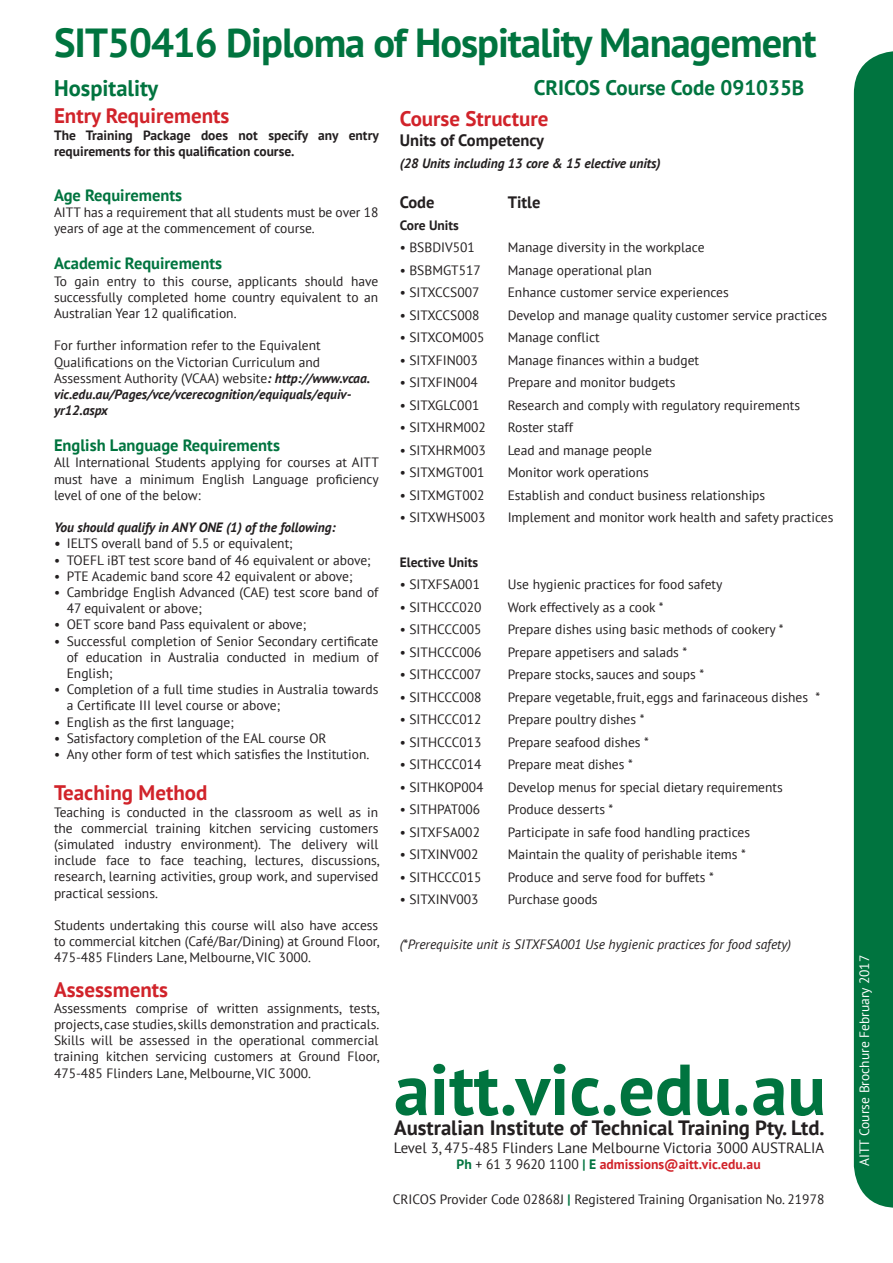
<style>
.page{position:relative;width:893px;height:1263px;background:#fff}
.page>*{position:absolute;margin:0;border:0;box-sizing:border-box;transform-origin:0 0}
.t1{font:700 72px "PT Sans";color:#00743f}
.t2{font:700 40.5px "PT Sans";letter-spacing:-.025em;color:#00743f}
.t3{font:700 22.5px "PT Sans";color:#00743f}
.t4{font:700 21px "PT Sans";color:#d1232a}
.t5{font:700 21px "PT Sans";color:#00743f}
.t6{font:700 20.7px "PT Sans";color:#231f20}
.t7{font:700 16.5px "PT Sans";color:#00743f}
.t8{font:700 16.5px "PT Sans";color:#231f20}
.t9{font:14.85px "PT Sans";color:#231f20}
.t10{font:700 13.65px "PT Sans";color:#d1232a}
.t11{font:13.5px/16.2px "PT Sans";color:#231f20;text-align:justify}
.t12{font:700 13.5px/16.2px "PT Sans";color:#231f20}
.t13{font:italic 700 13.5px "PT Sans";color:#231f20}
.t14{font:italic 13.5px "PT Sans";color:#231f20}
.t15{font:13.5px "PT Sans";color:#fff}
.s1{font-weight:700;font-style:italic}
.s2{color:#00743f}
.s3{font-weight:400;color:#231f20}
.s4{font-weight:700;font-size:13.65px;color:#00743f}
</style>
<div class="page">
<div style="left:854px;top:51px;width:39px;height:1157px;background:#00743f"></div>
<p class="t2" style="left:54px;top:16px;width:764px">SIT50416 Diploma of Hospitality Management</p>
<p class="t5" style="left:534px;top:74px;width:272px">CRICOS Course Code 091035B</p>
<p class="t3" style="left:54px;top:73px;width:106px">Hospitality</p>
<p class="t4" style="left:54px;top:102px;width:177px">Entry Requirements</p>
<p class="t12" style="left:54px;top:127px;width:326px">The Training Package does not specify any entry requirements for this qualification course.</p>
<p class="t7" style="left:54px;top:184px;width:130px">Age Requirements</p>
<p class="t11" style="left:54px;top:204px;width:326px">AITT has a requirement that all students must be over 18 years of age at the commencement of course.</p>
<p class="t7" style="left:54px;top:253px;width:170px">Academic Requirements</p>
<p class="t11" style="left:54px;top:272px;width:326px">To gain entry to this course, applicants should have successfully completed home country equivalent to an Australian Year 12 qualification.</p>
<p class="t11" style="left:54px;top:337px;width:318px;text-align:left">For further information refer to the Equivalent Qualifications on the Victorian Curriculum and Assessment Authority (VCAA) website<span class="s1">: http://www.vcaa. vic.edu.au/Pages/vce/vcerecognition/equiquals/equiv&shy;yr12.aspx</span></p>
<p class="t7" style="left:54px;top:434px;width:227px">English Language Requirements</p>
<p class="t11" style="left:54px;top:454px;width:326px">All International Students applying for courses at AITT must have a minimum English Language proficiency level of one of the below:</p>
<p class="t13" style="left:54px;top:518px;width:283px">You should qualify in ANY ONE (1) of the following:</p>
<p class="t11" style="left:54px;top:535px;width:240px"><span class="s1">•</span> IELTS overall band of 5.5 or equivalent;</p>
<p class="t11" style="left:54px;top:551px;width:318px">• TOEFL iBT test score band of 46 equivalent or above;</p>
<p class="t11" style="left:54px;top:568px;width:300px">• PTE Academic band score 42 equivalent or above;</p>
<p class="t11" style="left:67px;top:584px;width:313px;text-indent:-13px">• Cambridge English Advanced (CAE) test score band of<br>47 equivalent or above;</p>
<p class="t11" style="left:54px;top:616px;width:254px">• OET score band Pass equivalent or above;</p>
<p class="t11" style="left:67px;top:632px;width:313px;text-indent:-13px">• Successful completion of Senior Secondary certificate of education in Australia conducted in medium of English;</p>
<p class="t11" style="left:67px;top:681px;width:313px;text-indent:-13px">• Completion of a full time studies in Australia towards a Certificate III level course or above;</p>
<p class="t11" style="left:54px;top:713px;width:181px">• English as the first language;</p>
<p class="t11" style="left:54px;top:730px;width:274px">• Satisfactory completion of the EAL course OR</p>
<p class="t11" style="left:54px;top:746px;width:317px">• Any other form of test which satisfies the Institution.</p>
<p class="t4" style="left:54px;top:779px;width:155px">Teaching Method</p>
<p class="t11" style="left:54px;top:803px;width:327px">Teaching is conducted in the classroom as well as in the commercial training kitchen servicing customers (simulated industry environment). The delivery will include face to face teaching, lectures, discussions, research, learning activities, group work, and supervised practical sessions.</p>
<p class="t11" style="left:54px;top:917px;width:327px">Students undertaking this course will also have access to commercial kitchen (Café/Bar/Dining) at Ground Floor, 475-485 Flinders Lane, Melbourne, VIC 3000.</p>
<p class="t4" style="left:54px;top:975px;width:116px">Assessments</p>
<p class="t11" style="left:54px;top:1000px;width:327px">Assessments comprise of written assignments, tests, projects, case studies, skills demonstration and practicals.<br>Skills will be assessed in the operational commercial training kitchen servicing customers at Ground Floor, 475-485 Flinders Lane, Melbourne, VIC 3000.</p>
<p class="t4" style="left:400px;top:105px;width:150px">Course Structure</p>
<p class="t8" style="left:400px;top:129px;width:146px">Units of Competency</p>
<p class="t13" style="left:400px;top:154px;width:263px">(28 Units including 13 core &amp; 15 elective units)</p>
<p class="t8" style="left:400px;top:191px;width:36px">Code</p>
<p class="t8" style="left:508px;top:191px;width:34px">Title</p>
<p class="t12" style="left:400px;top:217px;width:61px">Core Units</p>
<p class="t11" style="left:400px;top:239px;width:77px">• BSBDIV501</p>
<p class="t11" style="left:508px;top:239px;width:198px">Manage diversity in the workplace</p>
<p class="t11" style="left:400px;top:262px;width:83px">• BSBMGT517</p>
<p class="t11" style="left:508px;top:262px;width:146px">Manage operational plan</p>
<p class="t11" style="left:400px;top:284px;width:81px">• SITXCCS007</p>
<p class="t11" style="left:508px;top:284px;width:222px">Enhance customer service experiences</p>
<p class="t11" style="left:400px;top:307px;width:81px">• SITXCCS008</p>
<p class="t11" style="left:508px;top:307px;width:321px">Develop and manage quality customer service practices</p>
<p class="t11" style="left:400px;top:329px;width:86px">• SITXCOM005</p>
<p class="t11" style="left:508px;top:329px;width:94px">Manage conflict</p>
<p class="t11" style="left:400px;top:352px;width:80px">• SITXFIN003</p>
<p class="t11" style="left:508px;top:352px;width:193px">Manage finances within a budget</p>
<p class="t11" style="left:400px;top:374px;width:80px">• SITXFIN004</p>
<p class="t11" style="left:508px;top:374px;width:169px">Prepare and monitor budgets</p>
<p class="t11" style="left:400px;top:397px;width:81px">• SITXGLC001</p>
<p class="t11" style="left:508px;top:397px;width:294px">Research and comply with regulatory requirements</p>
<p class="t11" style="left:400px;top:419px;width:88px">• SITXHRM002</p>
<p class="t11" style="left:508px;top:419px;width:67px">Roster staff</p>
<p class="t11" style="left:400px;top:442px;width:88px">• SITXHRM003</p>
<p class="t11" style="left:508px;top:442px;width:146px">Lead and manage people</p>
<p class="t11" style="left:400px;top:464px;width:86px">• SITXMGT001</p>
<p class="t11" style="left:508px;top:464px;width:143px">Monitor work operations</p>
<p class="t11" style="left:400px;top:487px;width:86px">• SITXMGT002</p>
<p class="t11" style="left:508px;top:487px;width:259px">Establish and conduct business relationships</p>
<p class="t11" style="left:400px;top:509px;width:87px">• SITXWHS003</p>
<p class="t11" style="left:508px;top:509px;width:327px">Implement and monitor work health and safety practices</p>
<p class="t12" style="left:400px;top:554px;width:80px">Elective Units</p>
<p class="t11" style="left:400px;top:576px;width:82px">• SITXFSA001</p>
<p class="t11" style="left:508px;top:576px;width:216px">Use hygienic practices for food safety</p>
<p class="t11" style="left:400px;top:598px;width:83px">• SITHCCC020</p>
<p class="t11" style="left:508px;top:598px;width:157px">Work effectively as a cook *</p>
<p class="t11" style="left:400px;top:621px;width:83px">• SITHCCC005</p>
<p class="t11" style="left:508px;top:621px;width:277px">Prepare dishes using basic methods of cookery *</p>
<p class="t11" style="left:400px;top:643px;width:83px">• SITHCCC006</p>
<p class="t11" style="left:508px;top:643px;width:181px">Prepare appetisers and salads *</p>
<p class="t11" style="left:400px;top:666px;width:83px">• SITHCCC007</p>
<p class="t11" style="left:508px;top:666px;width:198px">Prepare stocks, sauces and soups *</p>
<p class="t11" style="left:400px;top:688px;width:83px">• SITHCCC008</p>
<p class="t11" style="left:508px;top:688px;width:314px">Prepare vegetable, fruit, eggs and farinaceous dishes *</p>
<p class="t11" style="left:400px;top:711px;width:83px">• SITHCCC012</p>
<p class="t11" style="left:508px;top:711px;width:138px">Prepare poultry dishes *</p>
<p class="t11" style="left:400px;top:733px;width:83px">• SITHCCC013</p>
<p class="t11" style="left:508px;top:733px;width:143px">Prepare seafood dishes *</p>
<p class="t11" style="left:400px;top:756px;width:83px">• SITHCCC014</p>
<p class="t11" style="left:508px;top:756px;width:127px">Prepare meat dishes *</p>
<p class="t11" style="left:400px;top:778px;width:85px">• SITHKOP004</p>
<p class="t11" style="left:508px;top:778px;width:277px">Develop menus for special dietary requirements</p>
<p class="t11" style="left:400px;top:801px;width:82px">• SITHPAT006</p>
<p class="t11" style="left:508px;top:801px;width:107px">Produce desserts *</p>
<p class="t11" style="left:400px;top:823px;width:82px">• SITXFSA002</p>
<p class="t11" style="left:508px;top:823px;width:244px">Participate in safe food handling practices</p>
<p class="t11" style="left:400px;top:846px;width:80px">• SITXINV002</p>
<p class="t11" style="left:508px;top:846px;width:240px">Maintain the quality of perishable items *</p>
<p class="t11" style="left:400px;top:868px;width:83px">• SITHCCC015</p>
<p class="t11" style="left:508px;top:868px;width:208px">Produce and serve food for buffets *</p>
<p class="t11" style="left:400px;top:891px;width:80px">• SITXINV003</p>
<p class="t11" style="left:508px;top:891px;width:91px">Purchase goods</p>
<p class="t14" style="left:400px;top:935px;width:393px">(*Prerequisite unit is SITXFSA001 Use hygienic practices for food safety)</p>
<p class="t1" style="left:394px;top:1042px;width:433px">aitt.vic.edu.au</p>
<p class="t6" style="left:394px;top:1114px;width:432px">Australian Institute of Technical Training Pty. Ltd.</p>
<p class="t9" style="left:394px;top:1138px;width:432px">Level 3, 475-485 Flinders Lane Melbourne Victoria 3000 AUSTRALIA</p>
<p class="t10" style="left:457px;top:1155px;width:306px"><span class="s2">Ph</span> <span class="s3">+ 61 3 9620 1100</span> <span class="s2">| E</span> admissions@aitt.vic.edu.au</p>
<p class="t11" style="left:393px;top:1191px;width:433px">CRICOS Provider Code 02868J <span class="s4">|</span> Registered Training Organisation No. 21978</p>
<p class="t15" style="left:850px;top:1166px;width:221px;rotate:-90deg">AITT Course Brochure December 2016</p>
<p class="t15" style="left:856px;top:1166px;width:213px;rotate:-90deg">AITT Course Brochure February 2017</p>
</div>
